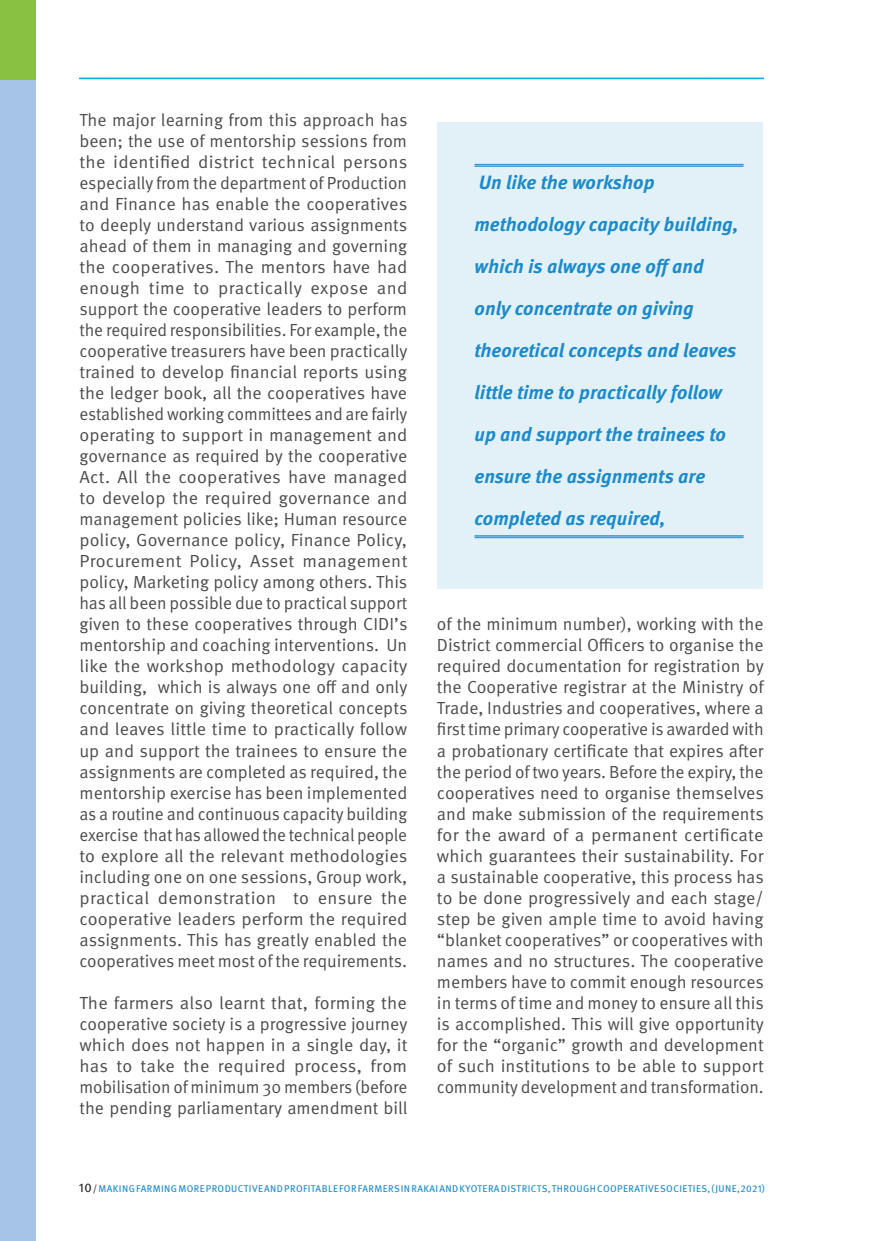
<style>
.page{position:relative;width:874px;height:1241px;background:#fff}
.page>*{position:absolute;margin:0;border:0;box-sizing:border-box;transform-origin:0 0}
.t1{font:italic 700 19.25px/42px "Meta Pro";color:#1b8acb}
.maintext{font:17.5px/21px "Meta Pro Norm";letter-spacing:-.005em;color:#4b4c4d;text-align:justify}
.t2{font:9.8px "Meta Pro";letter-spacing:.04em;color:#1b8acb}
.s1{font-size:12.6px;color:#231f20}
.s2{color:#231f20}
</style>
<div class="page">
<div style="left:0;top:0;width:36px;height:1240px;background:#a6c4e6"></div>
<div style="left:0;top:0;width:36px;height:79px;background:#89c242"></div>
<svg style="left:79px;top:77px;width:684px;height:2px"></svg>
<div style="left:437px;top:122px;width:326px;height:466px;background:#e2f1f8"></div>
<hr style="left:474px;top:164px;width:269px;height:1px;background:#1b8acb">
<hr style="left:474px;top:165px;width:269px;height:2px;background:#1b8acb">
<hr style="left:474px;top:535px;width:269px;height:1px;background:#1b8acb">
<hr style="left:474px;top:537px;width:269px;height:1px;background:#1b8acb">
<p class="maintext" style="left:79px;top:108px;width:329px">The major learning from this approach has been; the use of mentorship sessions from the identified district technical persons especially from the department of Production and Finance has enable the cooperatives to deeply understand various assignments ahead of them in managing and governing the cooperatives. The mentors have had enough time to practically expose and support the cooperative leaders to perform the required responsibilities. For example, the cooperative treasurers have been practically trained to develop financial reports using the ledger book, all the cooperatives have established working committees and are fairly operating to support in management and governance as required by the cooperative Act. All the cooperatives have managed to develop the required governance and management policies like; Human resource policy, Governance policy, Finance Policy, Procurement Policy, Asset management policy, Marketing policy among others. This has all been possible due to practical support given to these cooperatives through CIDI’s mentorship and coaching interventions. Un like the workshop methodology capacity building, which is always one off and only concentrate on giving theoretical concepts and leaves little time to practically follow up and support the trainees to ensure the assignments are completed as required, the mentorship exercise has been implemented as a routine and continuous capacity building exercise that has allowed the technical people to explore all the relevant methodologies including one on one sessions, Group work, practical demonstration to ensure the cooperative leaders perform the required assignments. This has greatly enabled the cooperatives meet most of the requirements.</p>
<p class="maintext" style="left:79px;top:990px;width:329px">The farmers also learnt that, forming the cooperative society is a progressive journey which does not happen in a single day, it has to take the required process, from mobilisation of minimum 30 members (before the pending parliamentary amendment bill</p>
<p class="t1" style="left:474px;top:160px;width:265px">Un like the workshop methodology capacity building, which is always one off and only concentrate on giving theoretical concepts and leaves little time to practically follow up and support the trainees to ensure the assignments are completed as required,</p>
<p class="maintext" style="left:437px;top:612px;width:328px">of the minimum number), working with the District commercial Officers to organise the required documentation for registration by the Cooperative registrar at the Ministry of Trade, Industries and cooperatives, where a first time primary cooperative is awarded with a probationary certificate that expires after the period of two years. Before the expiry, the cooperatives need to organise themselves and make submission of the requirements for the award of a permanent certificate which guarantees their sustainability. For a sustainable cooperative, this process has to be done progressively and each stage/ step be given ample time to avoid having “blanket cooperatives” or cooperatives with names and no structures. The cooperative members have to commit enough resources in terms of time and money to ensure all this is accomplished. This will give opportunity for the “organic” growth and development of such institutions to be able to support community development and transformation.</p>
<p class="t2" style="left:79px;top:1180px;width:687px"><span class="s1">10</span> <span class="s2">/</span> MAKING FARMING MORE PRODUCTIVE AND PROFITABLE FOR FARMERS IN RAKAI AND KYOTERA DISTRICTS, THROUGH COOPERATIVE SOCIETIES, (JUNE,2021)</p>
</div>
